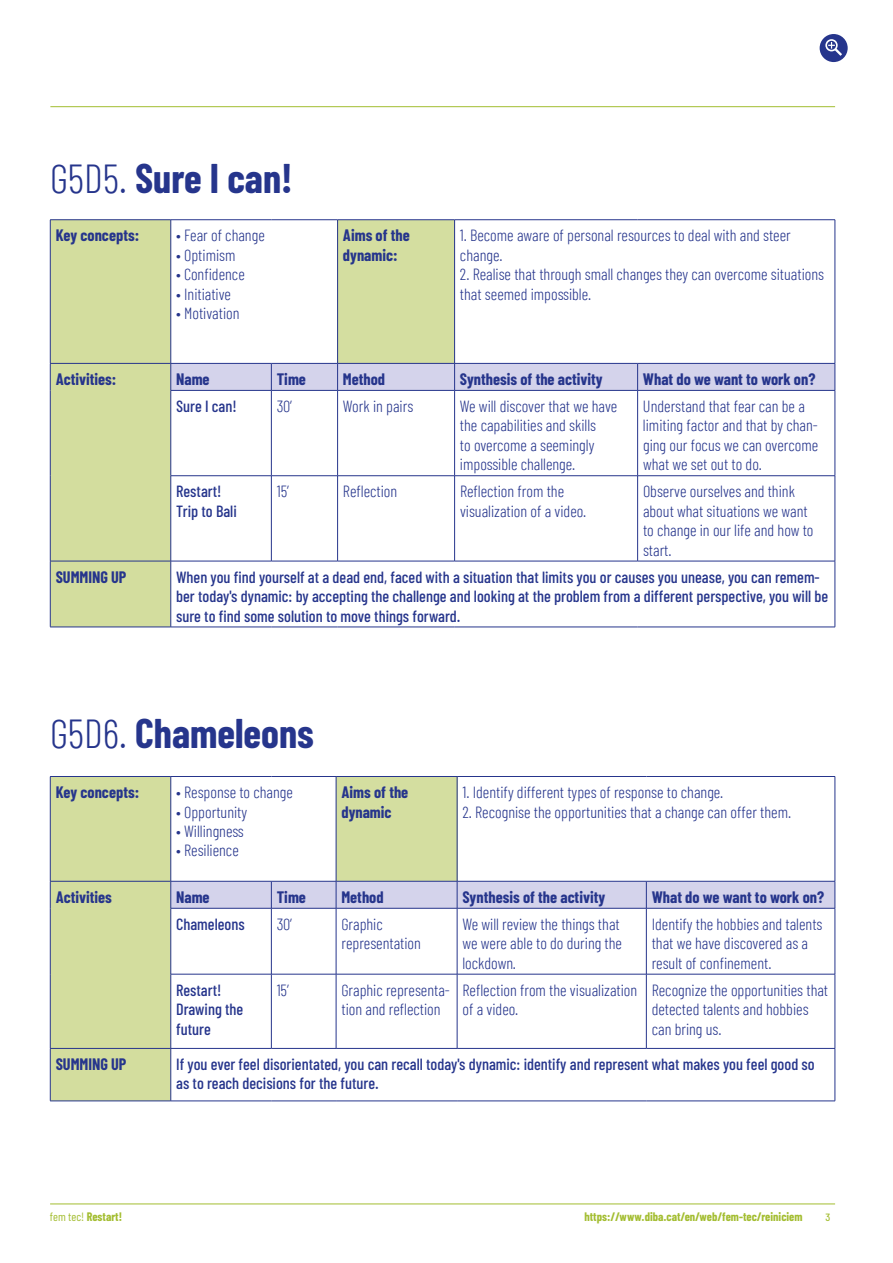
<style>
.page{position:relative;width:893px;height:1263px;background:#fff}
.page>*{position:absolute;margin:0;border:0;box-sizing:border-box;transform-origin:0 0}
.t1{font:700 40.5px "Barlow Condensed";color:#26358c}
.t2{font:300 16.2px/19.5px "Barlow Condensed";color:#26358c}
.t3{font:500 16.2px/19.5px "Barlow Condensed";color:#26358c}
.t4{font:700 16.2px/19.5px "Barlow Condensed";color:#26358c}
.t5{font:700 12px "Barlow Condensed";color:#a3bd30}
.t6{font:500 10.5px "Barlow Condensed";color:#a3bd30}
.s1{font-weight:300}
.s2{font-weight:400}
</style>
<div class="page">
<div style="left:820px;top:34px;width:28px;height:28px;background:#26358c;border-radius:50%"></div>
<svg style="left:825px;top:39px;width:17px;height:17px"></svg>
<hr style="left:50px;top:1203px;width:785px;height:1px;background:#a3bd30">
<hr style="left:50px;top:106px;width:785px;height:1px;background:#a3bd30">
<div style="left:51px;top:220px;width:120px;height:407px;background:#d3dd9e"></div>
<div style="left:338px;top:220px;width:117px;height:143px;background:#d4dea0"></div>
<hr style="left:171px;top:219px;width:100px;height:1px;background:#26358c">
<hr style="left:271px;top:219px;width:67px;height:1px;background:#26358c">
<hr style="left:338px;top:219px;width:117px;height:1px;background:#26358c">
<hr style="left:337px;top:220px;width:1px;height:143px;background:#26358c">
<hr style="left:455px;top:219px;width:183px;height:1px;background:#26358c">
<hr style="left:454px;top:220px;width:1px;height:143px;background:#26358c">
<hr style="left:638px;top:219px;width:197px;height:1px;background:#26358c">
<hr style="left:835px;top:220px;width:1px;height:143px;background:#26358c">
<hr style="left:171px;top:390px;width:100px;height:1px;background:#26358c">
<hr style="left:271px;top:390px;width:67px;height:1px;background:#26358c">
<hr style="left:271px;top:391px;width:1px;height:85px;background:#26358c">
<hr style="left:338px;top:390px;width:117px;height:1px;background:#26358c">
<hr style="left:337px;top:391px;width:1px;height:85px;background:#26358c">
<hr style="left:455px;top:390px;width:183px;height:1px;background:#26358c">
<hr style="left:454px;top:391px;width:1px;height:85px;background:#26358c">
<hr style="left:638px;top:390px;width:197px;height:1px;background:#26358c">
<hr style="left:637px;top:391px;width:1px;height:85px;background:#26358c">
<hr style="left:835px;top:391px;width:1px;height:85px;background:#26358c">
<hr style="left:171px;top:475px;width:100px;height:1px;background:#26358c">
<hr style="left:271px;top:475px;width:67px;height:1px;background:#26358c">
<hr style="left:271px;top:476px;width:1px;height:85px;background:#26358c">
<hr style="left:338px;top:475px;width:117px;height:1px;background:#26358c">
<hr style="left:337px;top:476px;width:1px;height:85px;background:#26358c">
<hr style="left:455px;top:475px;width:183px;height:1px;background:#26358c">
<hr style="left:454px;top:476px;width:1px;height:85px;background:#26358c">
<hr style="left:638px;top:475px;width:197px;height:1px;background:#26358c">
<hr style="left:637px;top:476px;width:1px;height:85px;background:#26358c">
<hr style="left:835px;top:476px;width:1px;height:85px;background:#26358c">
<hr style="left:171px;top:561px;width:100px;height:1px;background:#26358c">
<hr style="left:271px;top:561px;width:67px;height:1px;background:#26358c">
<hr style="left:338px;top:561px;width:117px;height:1px;background:#26358c">
<hr style="left:455px;top:561px;width:183px;height:1px;background:#26358c">
<hr style="left:638px;top:561px;width:197px;height:1px;background:#26358c">
<hr style="left:835px;top:561px;width:1px;height:66px;background:#26358c">
<hr style="left:171px;top:627px;width:100px;height:1px;background:#26358c">
<hr style="left:271px;top:627px;width:67px;height:1px;background:#26358c">
<hr style="left:338px;top:627px;width:117px;height:1px;background:#26358c">
<hr style="left:455px;top:627px;width:183px;height:1px;background:#26358c">
<hr style="left:638px;top:627px;width:197px;height:1px;background:#26358c">
<hr style="left:50px;top:219px;width:121px;height:1px;background:#26358c">
<hr style="left:50px;top:220px;width:1px;height:143px;background:#26358c">
<hr style="left:171px;top:220px;width:1px;height:143px;background:#26358c">
<hr style="left:50px;top:363px;width:121px;height:1px;background:#26358c">
<svg style="left:50px;top:364px;width:1px;height:26px"></svg>
<svg style="left:171px;top:363px;width:665px;height:27px;background:#cccbe6"></svg>
<hr style="left:50px;top:390px;width:1px;height:86px;background:#26358c">
<hr style="left:171px;top:391px;width:1px;height:85px;background:#26358c">
<hr style="left:50px;top:476px;width:1px;height:85px;background:#26358c">
<hr style="left:171px;top:476px;width:1px;height:85px;background:#26358c">
<hr style="left:50px;top:561px;width:121px;height:1px;background:#26358c">
<hr style="left:50px;top:561px;width:1px;height:66px;background:#26358c">
<hr style="left:171px;top:561px;width:1px;height:66px;background:#26358c">
<hr style="left:50px;top:627px;width:121px;height:1px;background:#26358c">
<hr style="left:171px;top:1101px;width:100px;height:1px;background:#26358c">
<hr style="left:271px;top:1101px;width:65px;height:1px;background:#26358c">
<hr style="left:336px;top:1101px;width:121px;height:1px;background:#26358c">
<hr style="left:457px;top:1101px;width:189px;height:1px;background:#26358c">
<hr style="left:646px;top:1101px;width:189px;height:1px;background:#26358c">
<svg style="left:50px;top:776px;width:786px;height:325px"></svg>
<hr style="left:50px;top:908px;width:1px;height:66px;background:#26358c">
<hr style="left:171px;top:908px;width:1px;height:66px;background:#26358c">
<hr style="left:50px;top:974px;width:1px;height:74px;background:#26358c">
<hr style="left:171px;top:974px;width:1px;height:74px;background:#26358c">
<hr style="left:50px;top:1048px;width:121px;height:1px;background:#26358c">
<hr style="left:50px;top:1048px;width:1px;height:53px;background:#26358c">
<hr style="left:171px;top:1048px;width:1px;height:53px;background:#26358c">
<hr style="left:50px;top:1101px;width:121px;height:1px;background:#26358c">
<h1 class="t1" style="left:50px;top:153px;width:244px"><span class="s1">G5D5.</span> Sure I can!</h1>
<p class="t4" style="left:56px;top:225px;width:85px">Key concepts:</p>
<p class="t2" style="left:176px;top:227px;width:90px">• Fear of change</p>
<p class="t2" style="left:176px;top:246px;width:61px">• Optimism</p>
<p class="t2" style="left:176px;top:266px;width:70px">• Confidence</p>
<p class="t2" style="left:176px;top:285px;width:56px">• Initiative</p>
<p class="t2" style="left:176px;top:304px;width:65px">• Motivation</p>
<p class="t4" style="left:343px;top:225px;width:68px">Aims of the dynamic:</p>
<p class="t2" style="left:460px;top:227px;width:332px">1. Become aware of personal resources to deal with and steer change.</p>
<p class="t2" style="left:460px;top:266px;width:366px">2. Realise that through small changes they can overcome situations that seemed impossible.</p>
<p class="t4" style="left:56px;top:369px;width:62px">Activities:</p>
<p class="t4" style="left:176px;top:369px;width:35px">Name</p>
<p class="t4" style="left:277px;top:369px;width:31px">Time</p>
<p class="t4" style="left:343px;top:369px;width:44px">Method</p>
<p class="t4" style="left:460px;top:369px;width:144px">Synthesis of the activity</p>
<p class="t4" style="left:643px;top:369px;width:174px">What do we want to work on?</p>
<p class="t3" style="left:176px;top:396px;width:62px">Sure I can!</p>
<p class="t2" style="left:277px;top:397px;width:17px">30’</p>
<p class="t2" style="left:343px;top:397px;width:72px">Work in pairs</p>
<p class="t2" style="left:460px;top:397px;width:159px">We will discover that we have the capabilities and skills<br>to overcome a seemingly impossible challenge.</p>
<p class="t2" style="left:643px;top:397px;width:177px">Understand that fear can be a limiting factor and that by chan&shy;ging our focus we can overcome what we set out to do.</p>
<p class="t3" style="left:176px;top:481px;width:62px">Restart!<br>Trip to Bali</p>
<p class="t2" style="left:277px;top:483px;width:14px">15’</p>
<p class="t2" style="left:343px;top:483px;width:56px">Reflection</p>
<p class="t2" style="left:460px;top:483px;width:128px">Reflection from the visualization of a video.</p>
<p class="t2" style="left:643px;top:483px;width:172px">Observe ourselves and think about what situations we want to change in our life and how to start.</p>
<p class="t4" style="left:56px;top:567px;width:72px">SUMMING UP</p>
<p class="t3" style="left:176px;top:567px;width:654px">When you find yourself at a dead end, faced with a situation that limits you or causes you unease, you can remem&shy;ber today's dynamic: by accepting the challenge and looking at the problem from a different perspective, you will be sure to find some solution to move things forward.</p>
<h1 class="t1" style="left:50px;top:708px;width:265px"><span class="s1">G5D6.</span> Chameleons</h1>
<p class="t4" style="left:56px;top:782px;width:85px">Key concepts:</p>
<p class="t2" style="left:176px;top:783px;width:118px">• Response to change</p>
<p class="t2" style="left:176px;top:803px;width:73px">• Opportunity</p>
<p class="t2" style="left:176px;top:822px;width:69px">• Willingness</p>
<p class="t2" style="left:176px;top:842px;width:64px">• Resilience</p>
<p class="t4" style="left:341px;top:782px;width:68px">Aims of the dynamic</p>
<p class="t2" style="left:462px;top:783px;width:262px">1. Identify different types of response to change.</p>
<p class="t2" style="left:462px;top:803px;width:330px">2. Recognise the opportunities that a change can offer them.</p>
<p class="t4" style="left:56px;top:887px;width:58px">Activities</p>
<p class="t4" style="left:176px;top:887px;width:35px">Name</p>
<p class="t4" style="left:277px;top:887px;width:31px">Time</p>
<p class="t4" style="left:341px;top:887px;width:44px">Method</p>
<p class="t4" style="left:462px;top:887px;width:144px">Synthesis of the activity</p>
<p class="t4" style="left:652px;top:887px;width:174px">What do we want to work on?</p>
<p class="t3" style="left:176px;top:914px;width:70px">Chameleons</p>
<p class="t2" style="left:277px;top:915px;width:17px">30’</p>
<p class="t2" style="left:341px;top:915px;width:81px">Graphic representation</p>
<p class="t2" style="left:462px;top:915px;width:161px">We will review the things that we were able to do during the lockdown.</p>
<p class="t2" style="left:652px;top:915px;width:172px">Identify the hobbies and talents that we have discovered as a result of confinement.</p>
<p class="t3" style="left:176px;top:980px;width:69px">Restart!<br>Drawing the future</p>
<p class="t2" style="left:277px;top:981px;width:14px">15’</p>
<p class="t2" style="left:341px;top:981px;width:110px">Graphic representa&shy;tion and reflection</p>
<p class="t2" style="left:462px;top:981px;width:176px">Reflection from the visualization of a video.</p>
<p class="t2" style="left:652px;top:981px;width:178px">Recognize the opportunities that detected talents and hobbies can bring us.</p>
<p class="t4" style="left:56px;top:1054px;width:72px">SUMMING UP</p>
<p class="t3" style="left:176px;top:1054px;width:640px">If you ever feel disorientated, you can recall today's dynamic: identify and represent what makes you feel good so as to reach decisions for the future.</p>
<p class="t5" style="left:50px;top:1209px;width:74px"><span class="s2">fem tec!</span> Restart!</p>
<p class="t5" style="left:584px;top:1209px;width:220px">https://www.diba.cat/en/web/fem-tec/reiniciem</p>
<p class="t6" style="left:825px;top:1210px;width:6px">3</p>
</div>
